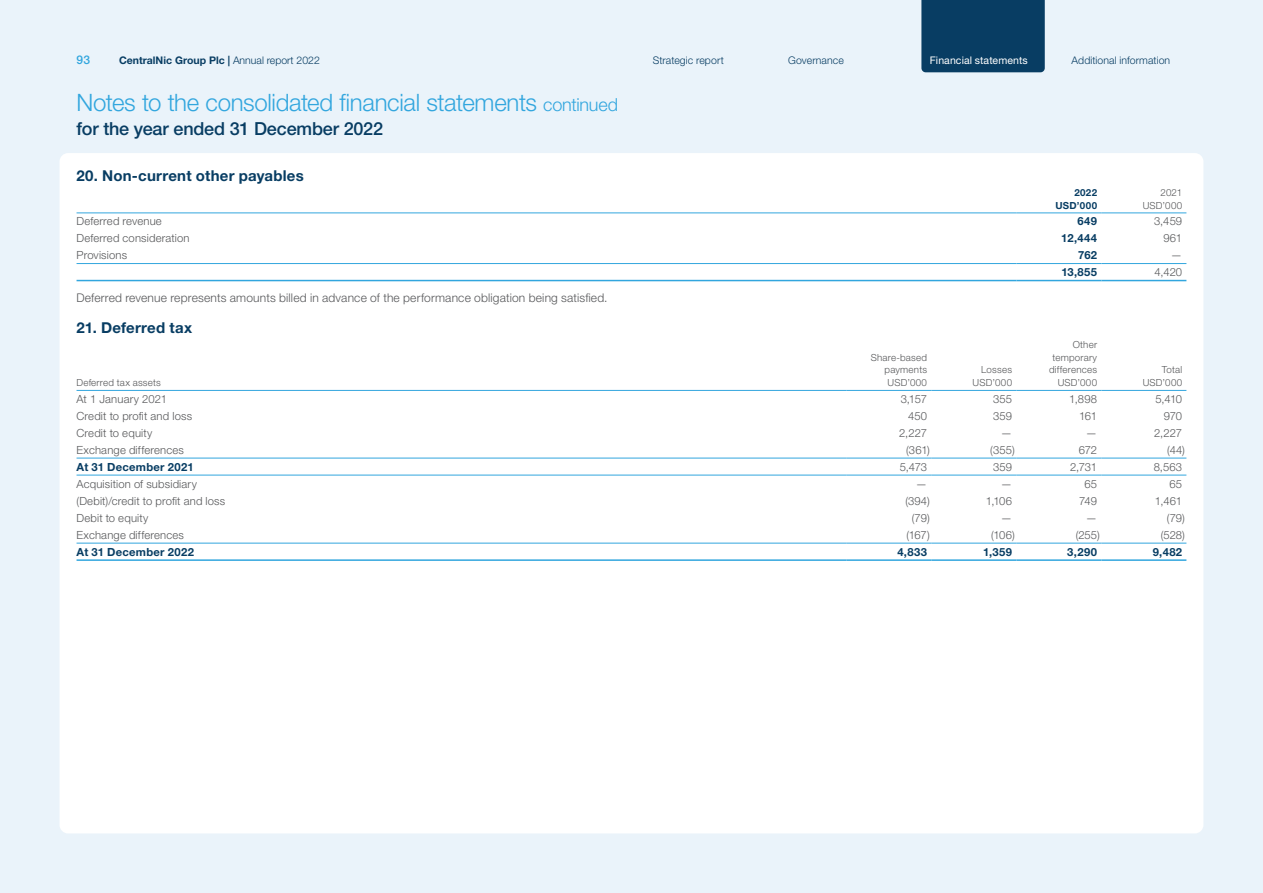
<style>
.page{position:relative;width:1263px;height:893px;background:#eaf3fa}
.page>*{position:absolute;margin:0;border:0;box-sizing:border-box;transform-origin:0 0}
.t1{font:300 24px "Helvetica Neue LT Pro";letter-spacing:-.015em;color:#32a6de}
.t2{font:500 18px "Helvetica Neue LT Pro";letter-spacing:-.01em;color:#083d63}
.t3{font:700 15px "Helvetica Neue LT Pro";letter-spacing:.015em;color:#083d63}
.t4{font:300 12px "Helvetica Neue LT Pro";letter-spacing:.015em;color:#57585a}
.t5{font:500 12px "Helvetica Neue LT Pro";color:#32a6de}
.t6{font:300 11.25px "Helvetica Neue LT Pro";letter-spacing:.015em;color:#57585a}
.t7{font:700 11.25px "Helvetica Neue LT Pro";letter-spacing:.025em;color:#083d63}
.t8{font:300 10.5px "Helvetica Neue LT Pro";letter-spacing:.01em;color:#083d63}
.t9{font:700 10.5px "Helvetica Neue LT Pro";color:#083d63}
.t10{font:10.5px "Helvetica Neue LT Pro";letter-spacing:.01em;color:#fff}
.t11{font:300 9.75px/12.8px "Helvetica Neue LT Pro";letter-spacing:.02em;color:#57585a;text-align:right}
.t12{font:700 9.75px/12.8px "Helvetica Neue LT Pro";letter-spacing:.04em;color:#083d63;text-align:right}
.s1{font-weight:300}
.s2{font-size:18px}
</style>
<div class="page">
<div style="left:60px;top:153px;width:1143px;height:680px;background:#fff;border-radius:9px"></div>
<div style="left:921px;top:0;width:124px;height:72px;background:#083d63"></div>
<hr style="left:77px;top:263px;width:939px;height:1px;background:#32a6de">
<hr style="left:1016px;top:263px;width:85px;height:1px;background:#32a6de">
<hr style="left:1101px;top:263px;width:85px;height:1px;background:#32a6de">
<hr style="left:77px;top:280px;width:939px;height:1px;background:#32a6de">
<hr style="left:1016px;top:280px;width:85px;height:1px;background:#32a6de">
<hr style="left:1101px;top:280px;width:85px;height:1px;background:#32a6de">
<hr style="left:1016px;top:213px;width:85px;height:1px;background:#32a6de">
<hr style="left:1101px;top:213px;width:85px;height:1px;background:#32a6de">
<hr style="left:77px;top:213px;width:939px;height:1px;background:#32a6de">
<hr style="left:77px;top:458px;width:769px;height:1px;background:#32a6de">
<hr style="left:846px;top:458px;width:85px;height:1px;background:#32a6de">
<hr style="left:931px;top:458px;width:85px;height:1px;background:#32a6de">
<hr style="left:1016px;top:458px;width:85px;height:1px;background:#32a6de">
<hr style="left:1101px;top:458px;width:85px;height:1px;background:#32a6de">
<hr style="left:77px;top:475px;width:769px;height:1px;background:#32a6de">
<hr style="left:846px;top:475px;width:85px;height:1px;background:#32a6de">
<hr style="left:931px;top:475px;width:85px;height:1px;background:#32a6de">
<hr style="left:1016px;top:475px;width:85px;height:1px;background:#32a6de">
<hr style="left:1101px;top:475px;width:85px;height:1px;background:#32a6de">
<hr style="left:77px;top:543px;width:769px;height:1px;background:#32a6de">
<hr style="left:846px;top:543px;width:85px;height:1px;background:#32a6de">
<hr style="left:931px;top:543px;width:85px;height:1px;background:#32a6de">
<hr style="left:1016px;top:543px;width:85px;height:1px;background:#32a6de">
<hr style="left:1101px;top:543px;width:85px;height:1px;background:#32a6de">
<hr style="left:77px;top:559px;width:769px;height:2px;background:#32a6de">
<hr style="left:846px;top:559px;width:85px;height:2px;background:#32a6de">
<hr style="left:931px;top:559px;width:85px;height:2px;background:#32a6de">
<hr style="left:1016px;top:559px;width:85px;height:2px;background:#32a6de">
<hr style="left:1101px;top:559px;width:85px;height:2px;background:#32a6de">
<hr style="left:846px;top:390px;width:85px;height:1px;background:#32a6de">
<hr style="left:931px;top:390px;width:85px;height:1px;background:#32a6de">
<hr style="left:1016px;top:390px;width:85px;height:1px;background:#32a6de">
<hr style="left:1101px;top:390px;width:85px;height:1px;background:#32a6de">
<hr style="left:77px;top:390px;width:769px;height:1px;background:#32a6de">
<p class="t5" style="left:77px;top:52px;width:15px">93</p>
<p class="t9" style="left:119px;top:54px;width:202px">CentralNic Group Plc | <span class="s1">Annual report 2022</span></p>
<p class="t8" style="left:653px;top:54px;width:73px">Strategic report</p>
<p class="t8" style="left:788px;top:54px;width:57px">Governance</p>
<p class="t10" style="left:930px;top:54px;width:99px">Financial statements</p>
<p class="t8" style="left:1071px;top:54px;width:100px">Additional information</p>
<h1 class="t1" style="left:77px;top:87px;width:543px">Notes to the consolidated financial statements <span class="s2">continued</span></h1>
<h2 class="t2" style="left:77px;top:118px;width:308px">for the year ended 31 December 2022</h2>
<h3 class="t3" style="left:77px;top:166px;width:229px">20. Non-current other payables</h3>
<p class="t12" style="left:1055px;top:186px;width:43px">2022<br>USD’000</p>
<p class="t11" style="left:1143px;top:186px;width:41px">2021<br>USD’000</p>
<p class="t6" style="left:77px;top:214px;width:87px">Deferred revenue</p>
<p class="t7" style="left:1077px;top:214px;width:21px">649</p>
<p class="t6" style="left:1154px;top:214px;width:30px">3,459</p>
<p class="t6" style="left:77px;top:231px;width:115px">Deferred consideration</p>
<p class="t7" style="left:1061px;top:231px;width:37px">12,444</p>
<p class="t6" style="left:1163px;top:231px;width:20px">961</p>
<p class="t6" style="left:77px;top:248px;width:52px">Provisions</p>
<p class="t7" style="left:1078px;top:248px;width:21px">762</p>
<p class="t6" style="left:1171px;top:248px;width:13px">—</p>
<p class="t7" style="left:1061px;top:265px;width:37px">13,855</p>
<p class="t6" style="left:1154px;top:265px;width:29px">4,420</p>
<p class="t4" style="left:77px;top:290px;width:533px">Deferred revenue represents amounts billed in advance of the performance obligation being satisfied.</p>
<h3 class="t3" style="left:77px;top:318px;width:117px">21. Deferred tax</h3>
<p class="t11" style="left:77px;top:376px;width:86px">Deferred tax assets</p>
<p class="t11" style="left:871px;top:351px;width:58px">Share-based payments<br>USD’000</p>
<p class="t11" style="left:973px;top:363px;width:41px">Losses<br>USD’000</p>
<p class="t11" style="left:1049px;top:338px;width:50px">Other temporary differences<br>USD’000</p>
<p class="t11" style="left:1143px;top:363px;width:41px">Total<br>USD’000</p>
<p class="t6" style="left:77px;top:392px;width:92px">At 1 January 2021</p>
<p class="t6" style="left:901px;top:392px;width:28px">3,157</p>
<p class="t6" style="left:993px;top:392px;width:21px">355</p>
<p class="t6" style="left:1069px;top:392px;width:29px">1,898</p>
<p class="t6" style="left:1155px;top:392px;width:28px">5,410</p>
<p class="t6" style="left:77px;top:409px;width:117px">Credit to profit and loss</p>
<p class="t6" style="left:908px;top:409px;width:21px">450</p>
<p class="t6" style="left:993px;top:409px;width:20px">359</p>
<p class="t6" style="left:1079px;top:409px;width:20px">161</p>
<p class="t6" style="left:1164px;top:409px;width:20px">970</p>
<p class="t6" style="left:77px;top:426px;width:77px">Credit to equity</p>
<p class="t6" style="left:899px;top:426px;width:29px">2,227</p>
<p class="t6" style="left:1001px;top:426px;width:13px">—</p>
<p class="t6" style="left:1086px;top:426px;width:13px">—</p>
<p class="t6" style="left:1154px;top:426px;width:29px">2,227</p>
<p class="t6" style="left:77px;top:443px;width:109px">Exchange differences</p>
<p class="t6" style="left:906px;top:443px;width:25px">(361)</p>
<p class="t6" style="left:990px;top:443px;width:26px">(355)</p>
<p class="t6" style="left:1079px;top:443px;width:20px">672</p>
<p class="t6" style="left:1167px;top:443px;width:19px">(44)</p>
<p class="t7" style="left:77px;top:460px;width:119px">At 31 December 2021</p>
<p class="t6" style="left:900px;top:460px;width:29px">5,473</p>
<p class="t6" style="left:993px;top:460px;width:20px">359</p>
<p class="t6" style="left:1070px;top:460px;width:28px">2,731</p>
<p class="t6" style="left:1154px;top:460px;width:30px">8,563</p>
<p class="t6" style="left:77px;top:477px;width:122px">Acquisition of subsidiary</p>
<p class="t6" style="left:916px;top:477px;width:13px">—</p>
<p class="t6" style="left:1001px;top:477px;width:13px">—</p>
<p class="t6" style="left:1084px;top:477px;width:14px">65</p>
<p class="t6" style="left:1169px;top:477px;width:14px">65</p>
<p class="t6" style="left:77px;top:494px;width:150px">(Debit)/credit to profit and loss</p>
<p class="t6" style="left:905px;top:494px;width:26px">(394)</p>
<p class="t6" style="left:986px;top:494px;width:28px">1,106</p>
<p class="t6" style="left:1079px;top:494px;width:19px">749</p>
<p class="t6" style="left:1155px;top:494px;width:29px">1,461</p>
<p class="t6" style="left:77px;top:511px;width:73px">Debit to equity</p>
<p class="t6" style="left:912px;top:511px;width:20px">(79)</p>
<p class="t6" style="left:1001px;top:511px;width:13px">—</p>
<p class="t6" style="left:1086px;top:511px;width:13px">—</p>
<p class="t6" style="left:1167px;top:511px;width:20px">(79)</p>
<p class="t6" style="left:77px;top:528px;width:109px">Exchange differences</p>
<p class="t6" style="left:906px;top:528px;width:25px">(167)</p>
<p class="t6" style="left:991px;top:528px;width:25px">(106)</p>
<p class="t6" style="left:1076px;top:528px;width:26px">(255)</p>
<p class="t6" style="left:1161px;top:528px;width:25px">(528)</p>
<p class="t7" style="left:77px;top:545px;width:119px">At 31 December 2022</p>
<p class="t7" style="left:897px;top:545px;width:31px">4,833</p>
<p class="t7" style="left:983px;top:545px;width:31px">1,359</p>
<p class="t7" style="left:1067px;top:545px;width:31px">3,290</p>
<p class="t7" style="left:1153px;top:545px;width:31px">9,482</p>
</div>
